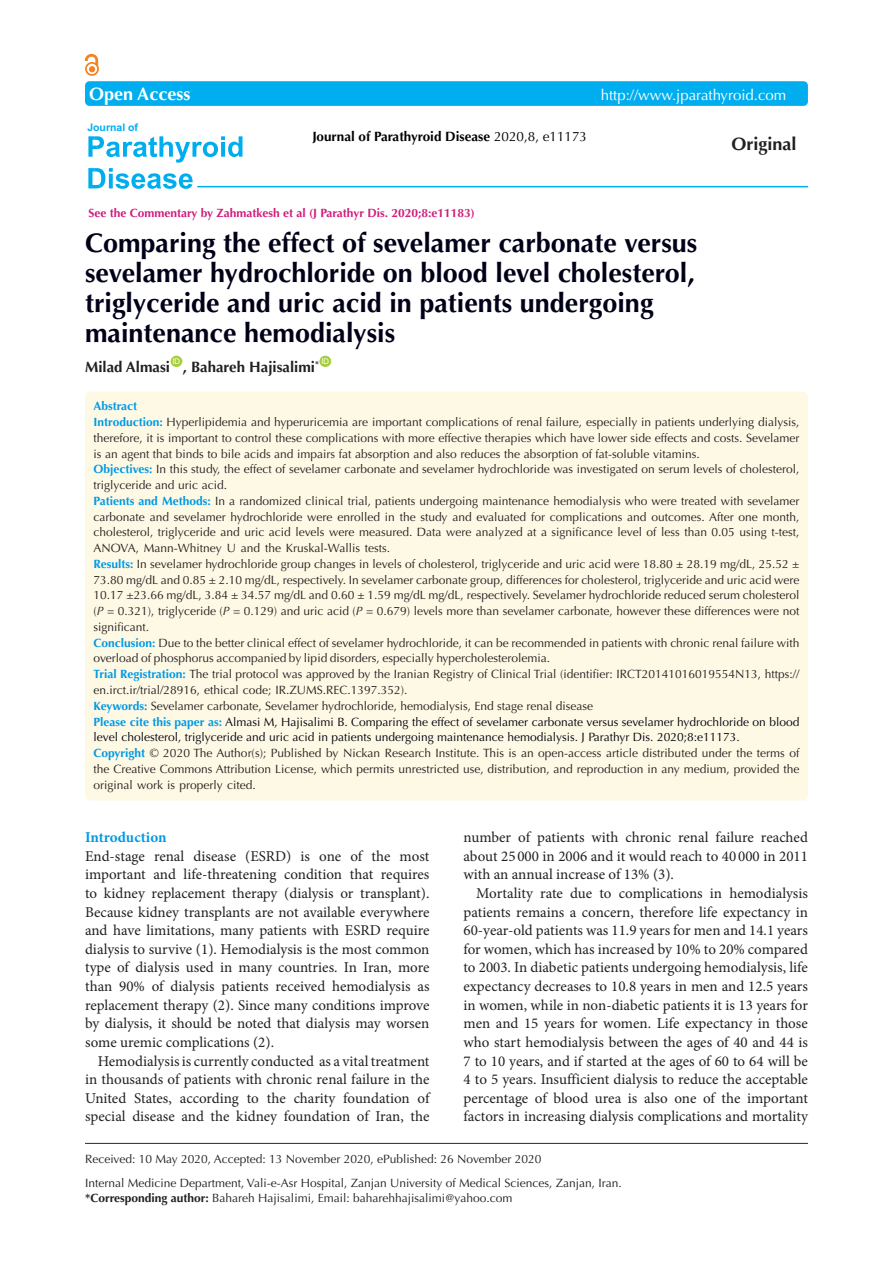
<style>
.page{position:relative;width:893px;height:1263px;background:#fff}
.page>*{position:absolute;margin:0;border:0;box-sizing:border-box;transform-origin:0 0}
.Pa3{font:700 27px/30px "Optima LT Std";color:#000118}
.t1{font:700 18px "Optima LT Std";color:#fff}
.t2{font:700 18px "Optima LT Std";color:#231f20}
.t3{font:15px/18.6px "Minion Pro";color:#231f20;text-align:justify}
.t4{font:700 15px "Optima LT Std";color:#231f20}
.t5{font:15px "Optima LT Std";color:#fff}
.t6{font:700 15px "Minion Pro";letter-spacing:-.005em;color:#0099e5}
.t7{font:700 13.5px "Optima LT Std";color:#000}
.t8{font:12px/15.8px "Optima LT Std";color:#231f20;text-align:justify}
.t9{font:12px/15.8px "Optima LT Std";color:#00000b}
.t10{font:700 12px "Optima LT Std";color:#d11d7d}
.t11{font:700 12px "Optima LT Std";color:#0099e5}
.t12{font:700 10.5px "Arial";color:#00aeef}
.t13{font:7.8px "Arial";color:#fff}
.s1{font-weight:400}
.s2{font-weight:700;color:#0099e5}
.s3{font-style:italic}
.s4{font-weight:700}
</style>
<div class="page">
<div style="left:171px;top:356px;width:11px;height:11px;background:#a6ce39;border-radius:50%"></div>
<div style="left:319px;top:356px;width:12px;height:11px;background:#a6ce39;border-radius:50%"></div>
<div style="left:85px;top:392px;width:723px;height:408px;background:#fef9e5;border-radius:5px"></div>
<hr style="left:85px;top:1143px;width:723px;height:1px;background:#261d5c">
<div style="left:85px;top:81px;width:723px;height:25px;background:#00aeef;border-radius:4px"></div>
<hr style="left:197px;top:186px;width:611px;height:1px;background:#00aeef">
<svg style="left:88px;top:136px;width:154px;height:53px"></svg>
<div style="left:85px;top:62px;width:14px;height:14px;border:2px solid #f58220;border-radius:50%"></div>
<svg style="left:85px;top:54px;width:13px;height:18px"></svg>
<p class="t1" style="left:89px;top:84px;width:103px">Open Access</p>
<p class="t5" style="left:601px;top:86px;width:187px">http://www.jparathyroid.com</p>
<p class="t7" style="left:312px;top:128px;width:276px">Journal of Parathyroid Disease <span class="s1">2020,8, e11173</span></p>
<p class="t12" style="left:87px;top:121px;width:52px">Journal of</p>
<p class="t2" style="left:731px;top:133px;width:67px">Original</p>
<p class="t10" style="left:88px;top:205px;width:388px">See the Commentary by Zahmatkesh et al (J Parathyr Dis. 2020;8:e11183)</p>
<p class="Pa3" style="left:85px;top:228px;width:614px">Comparing the effect of sevelamer carbonate versus sevelamer hydrochloride on blood level cholesterol, triglyceride and uric acid in patients undergoing maintenance hemodialysis</p>
<p class="t4" style="left:85px;top:359px;width:87px">Milad Almasi</p>
<p class="t13" style="left:172px;top:356px;width:9px">ID</p>
<p class="t4" style="left:183px;top:359px;width:138px">, Bahareh Hajisalimi<sup>*</sup></p>
<p class="t13" style="left:321px;top:356px;width:9px">ID</p>
<p class="t11" style="left:94px;top:399px;width:45px">Abstract</p>
<p class="t8" style="left:94px;top:414px;width:707px"><span class="s2">Introduction:</span> Hyperlipidemia and hyperuricemia are important complications of renal failure, especially in patients underlying dialysis, therefore, it is important to control these complications with more effective therapies which have lower side effects and costs. Sevelamer is an agent that binds to bile acids and impairs fat absorption and also reduces the absorption of fat-soluble vitamins.</p>
<p class="t8" style="left:94px;top:462px;width:707px"><span class="s2">Objectives:</span> In this study, the effect of sevelamer carbonate and sevelamer hydrochloride was investigated on serum levels of cholesterol, triglyceride and uric acid.</p>
<p class="t8" style="left:94px;top:493px;width:707px"><span class="s2">Patients and Methods:</span> In a randomized clinical trial, patients undergoing maintenance hemodialysis who were treated with sevelamer carbonate and sevelamer hydrochloride were enrolled in the study and evaluated for complications and outcomes. After one month, cholesterol, triglyceride and uric acid levels were measured. Data were analyzed at a significance level of less than 0.05 using t-test, ANOVA, Mann-Whitney U and the Kruskal-Wallis tests.</p>
<p class="t8" style="left:94px;top:556px;width:707px"><span class="s2">Results:</span> In sevelamer hydrochloride group changes in levels of cholesterol, triglyceride and uric acid were 18.80 ± 28.19 mg/dL, 25.52 ± 73.80 mg/dL and 0.85 ± 2.10 mg/dL, respectively. In sevelamer carbonate group, differences for cholesterol, triglyceride and uric acid were 10.17 ±23.66 mg/dL, 3.84 ± 34.57 mg/dL and 0.60 ± 1.59 mg/dL mg/dL, respectively. Sevelamer hydrochloride reduced serum cholesterol (<span class="s3">P</span> = 0.321), triglyceride (<span class="s3">P</span> = 0.129) and uric acid (<span class="s3">P</span> = 0.679) levels more than sevelamer carbonate, however these differences were not significant.</p>
<p class="t8" style="left:94px;top:635px;width:707px"><span class="s2">Conclusion:</span> Due to the better clinical effect of sevelamer hydrochloride, it can be recommended in patients with chronic renal failure with overload of phosphorus accompanied by lipid disorders, especially hypercholesterolemia.</p>
<p class="t8" style="left:94px;top:666px;width:707px"><span class="s2">Trial Registration:</span> The trial protocol was approved by the Iranian Registry of Clinical Trial (identifier: IRCT20141016019554N13, https:// en.irct.ir/trial/28916, ethical code; IR.ZUMS.REC.1397.352).</p>
<p class="t8" style="left:94px;top:698px;width:501px"><span class="s2">Keywords:</span> Sevelamer carbonate, Sevelamer hydrochloride, hemodialysis, End stage renal disease</p>
<p class="t9" style="left:94px;top:714px;width:707px"><span class="s2">Please cite this paper as:</span> Almasi M, Hajisalimi B. Comparing the effect of sevelamer carbonate versus sevelamer hydrochloride on blood level cholesterol, triglyceride and uric acid in patients undergoing maintenance hemodialysis. J Parathyr Dis. 2020;8:e11173.</p>
<p class="t8" style="left:94px;top:745px;width:707px"><span class="s2">Copyright</span> © 2020 The Author(s); Published by Nickan Research Institute. This is an open-access article distributed under the terms of the Creative Commons Attribution License, which permits unrestricted use, distribution, and reproduction in any medium, provided the original work is properly cited.</p>
<p class="t6" style="left:85px;top:827px;width:83px">Introduction</p>
<p class="t3" style="left:85px;top:847px;width:346px">End-stage renal disease (ESRD) is one of the most important and life-threatening condition that requires to kidney replacement therapy (dialysis or transplant).<br>Because kidney transplants are not available everywhere and have limitations, many patients with ESRD require dialysis to survive (1). Hemodialysis is the most common type of dialysis used in many countries. In Iran, more than 90% of dialysis patients received hemodialysis as replacement therapy (2). Since many conditions improve by dialysis, it should be noted that dialysis may worsen some uremic complications (2).</p>
<p class="t3" style="left:85px;top:1051px;width:346px;text-indent:13px">Hemodialysis is currently conducted as a vital treatment in thousands of patients with chronic renal failure in the United States, according to the charity foundation of special disease and the kidney foundation of Iran, the</p>
<p class="t3" style="left:463px;top:828px;width:346px">number of patients with chronic renal failure reached about 25 000 in 2006 and it would reach to 40 000 in 2011 with an annual increase of 13% (3).</p>
<p class="t3" style="left:463px;top:884px;width:346px;text-indent:13px">Mortality rate due to complications in hemodialysis patients remains a concern, therefore life expectancy in 60-year-old patients was 11.9 years for men and 14.1 years for women, which has increased by 10% to 20% compared to 2003. In diabetic patients undergoing hemodialysis, life expectancy decreases to 10.8 years in men and 12.5 years in women, while in non-diabetic patients it is 13 years for men and 15 years for women. Life expectancy in those who start hemodialysis between the ages of 40 and 44 is 7 to 10 years, and if started at the ages of 60 to 64 will be 4 to 5 years. Insufficient dialysis to reduce the acceptable percentage of blood urea is also one of the important factors in increasing dialysis complications and mortality</p>
<p class="t8" style="left:85px;top:1151px;width:458px">Received: 10 May 2020, Accepted: 13 November 2020, ePublished: 26 November 2020</p>
<p class="t8" style="left:85px;top:1175px;width:538px">Internal Medicine Department, Vali-e-Asr Hospital, Zanjan University of Medical Sciences, Zanjan, Iran.</p>
<p class="t8" style="left:85px;top:1190px;width:429px"><span class="s4">*Corresponding author:</span> Bahareh Hajisalimi, Email: baharehhajisalimi@yahoo.com</p>
</div>
